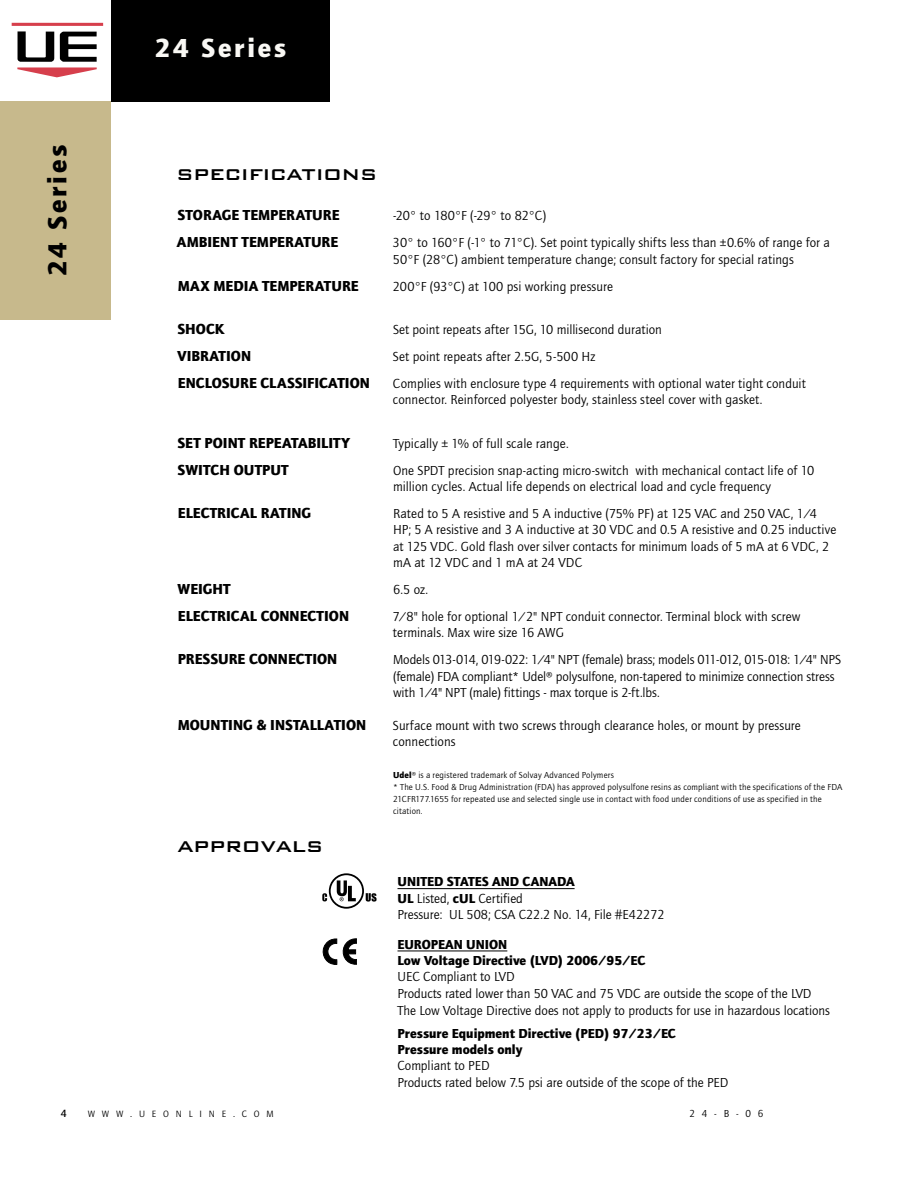
<style>
.page{position:relative;width:918px;height:1188px;background:#fff}
.page>*{position:absolute;margin:0;border:0;box-sizing:border-box;transform-origin:0 0}
.t1{font:900 27px "Quay Sans ITC";letter-spacing:.1em;color:#f9f8f4}
.t2{font:900 27px "Quay Sans ITC";letter-spacing:.1em;color:#000}
.t3{font:500 25.5px "Bank Gothic BT";color:#000}
.t4{font:900 15px "Quay Sans ITC";letter-spacing:.005em;color:#000}
.t5{font:13.5px/16.4px "Quay Sans ITC";color:#000}
.t6{font:900 13.5px/16.4px "Quay Sans ITC";color:#000}
.t7{font:10.8px "Quay Sans Md ITC";color:#000}
.t8{font:10.5px "Quay Sans ITC Book SC900";color:#000}
.t9{font:9.45px "Quay Sans ITC Book SC900";letter-spacing:.72em;color:#000}
.t10{font:9px/12px "Quay Sans ITC";letter-spacing:.02em;color:#000}
.s1{font-weight:900}
.s2{font-size:10.5px}
</style>
<div class="page">
<div style="left:111px;top:0;width:219px;height:102px;background:#000"></div>
<div style="left:0;top:101px;width:111px;height:219px;background:#c7b98c"></div>
<hr style="left:12px;top:23px;width:91px;height:3px;background:#d63f4c">
<svg style="left:17px;top:31px;width:80px;height:46px"></svg>
<svg style="left:323px;top:939px;width:34px;height:26px"></svg>
<svg style="left:337px;top:880px;width:19px;height:21px"></svg>
<svg style="left:322px;top:893px;width:5px;height:8px"></svg>
<svg style="left:366px;top:893px;width:11px;height:9px"></svg>
<div style="left:329px;top:873px;width:35px;height:36px;border:2px solid #000;border-radius:50%"></div>
<hr style="left:398px;top:888px;width:177px;height:1px;background:#000">
<hr style="left:398px;top:951px;width:109px;height:1px;background:#000">
<h1 class="t2" style="left:42px;top:276px;width:133px;rotate:-90deg">24 SERIES</h1>
<h1 class="t1" style="left:155px;top:33px;width:133px">24 SERIES</h1>
<h2 class="t3" style="left:176px;top:159px;width:202px">specifications</h2>
<p class="t4" style="left:178px;top:206px;width:163px">STORAGE TEMPERATURE</p>
<p class="t5" style="left:393px;top:208px;width:155px">-20° to 180°F (-29° to 82°C)</p>
<p class="t4" style="left:177px;top:233px;width:163px">AMBIENT TEMPERATURE</p>
<p class="t5" style="left:393px;top:235px;width:438px">30° to 160°F (-1° to 71°C). Set point typically shifts less than ±0.6% of range for a<br>50°F (28°C) ambient temperature change; consult factory for special ratings</p>
<p class="t4" style="left:178px;top:277px;width:182px">MAX MEDIA TEMPERATURE</p>
<p class="t5" style="left:393px;top:278px;width:222px">200°F (93°C) at 100 psi working pressure</p>
<p class="t4" style="left:178px;top:320px;width:49px">SHOCK</p>
<p class="t5" style="left:393px;top:322px;width:270px">Set point repeats after 15G, 10 millisecond duration</p>
<p class="t4" style="left:177px;top:347px;width:75px">VIBRATION</p>
<p class="t5" style="left:393px;top:349px;width:204px">Set point repeats after 2.5G, 5-500 Hz</p>
<p class="t4" style="left:178px;top:374px;width:194px">ENCLOSURE CLASSIFICATION</p>
<p class="t5" style="left:393px;top:376px;width:414px">Complies with enclosure type 4 requirements with optional water tight conduit connector. Reinforced polyester body, stainless steel cover with gasket.</p>
<p class="t4" style="left:178px;top:434px;width:174px">SET POINT REPEATABILITY</p>
<p class="t5" style="left:393px;top:435px;width:177px">Typically ± 1% of full scale range.</p>
<p class="t4" style="left:178px;top:461px;width:113px">SWITCH OUTPUT</p>
<p class="t5" style="left:393px;top:462px;width:423px">One SPDT precision snap-acting micro-switch with mechanical contact life of 10 million cycles. Actual life depends on electrical load and cycle frequency</p>
<p class="t4" style="left:178px;top:504px;width:135px">ELECTRICAL RATING</p>
<p class="t5" style="left:393px;top:506px;width:445px">Rated to 5 A resistive and 5 A inductive (75% PF) at 125 VAC and 250 VAC, 1/4<br>HP; 5 A resistive and 3 A inductive at 30 VDC and 0.5 A resistive and 0.25 inductive at 125 VDC. Gold flash over silver contacts for minimum loads of 5 mA at 6 VDC, 2 mA at 12 VDC and 1 mA at 24 VDC</p>
<p class="t4" style="left:178px;top:580px;width:55px">WEIGHT</p>
<p class="t5" style="left:393px;top:582px;width:36px">6.5 oz.</p>
<p class="t4" style="left:178px;top:607px;width:173px">ELECTRICAL CONNECTION</p>
<p class="t5" style="left:393px;top:609px;width:409px">7/8" hole for optional 1/2" NPT conduit connector. Terminal block with screw terminals. Max wire size 16 AWG</p>
<p class="t4" style="left:178px;top:651px;width:161px">PRESSURE CONNECTION</p>
<p class="t5" style="left:393px;top:652px;width:450px">Models 013-014, 019-022: 1/4" NPT (female) brass; models 011-012, 015-018: 1/4" NPS (female) FDA compliant* Udel® polysulfone, non-tapered to minimize connection stress with 1/4" NPT (male) fittings - max torque is 2-ft.lbs.</p>
<p class="t4" style="left:178px;top:716px;width:190px">MOUNTING &amp; INSTALLATION</p>
<p class="t5" style="left:393px;top:717px;width:409px">Surface mount with two screws through clearance holes, or mount by pressure connections</p>
<p class="t10" style="left:393px;top:769px;width:451px"><span class="s1">UDEL</span>® is a registered trademark of Solvay Advanced Polymers<br>* The U.S. Food &amp; Drug Administration (FDA) has approved polysulfone resins as compliant with the specifications of the FDA 21CFR177.1655 for repeated use and selected single use in contact with food under conditions of use as specified in the citation.</p>
<h2 class="t3" style="left:177px;top:831px;width:147px">approvals</h2>
<p class="t5" style="left:398px;top:874px;width:269px"><span class="s1">UNITED STATES AND CANADA<br>UL</span> Listed, <span class="s1">CUL</span> Certified<br>Pressure: UL 508; CSA C22.2 No. 14, File #E42272</p>
<p class="t6" style="left:398px;top:936px;width:9px">EUROPEAN</p>
<p class="t6" style="left:398px;top:936px;width:242px;text-indent:69px">UNION<br>LOW VOLTAGE DIRECTIVE (LVD) 2006/95/EC</p>
<p class="t5" style="left:398px;top:969px;width:434px;line-height:16.8px">UEC Compliant to LVD<br>Products rated lower than 50 VAC and 75 VDC are outside the scope of the LVD<br>The Low Voltage Directive does not apply to products for use in hazardous locations</p>
<p class="t6" style="left:398px;top:1025px;width:272px">PRESSURE EQUIPMENT DIRECTIVE (PED) 97/23/EC<br>PRESSURE MODELS ONLY</p>
<p class="t5" style="left:398px;top:1058px;width:333px">Compliant to PED<br>Products rated below 7.5 psi are outside of the scope of the PED</p>
<p class="t7" style="left:61px;top:1107px;width:7px">4</p>
<p class="t9" style="left:88px;top:1108px;width:188px">WWW<span class="s2">.</span>UEONLINE<span class="s2">.</span>COM</p>
<p class="t8" style="left:689px;top:1107px;width:76px">24-B-06</p>
</div>
